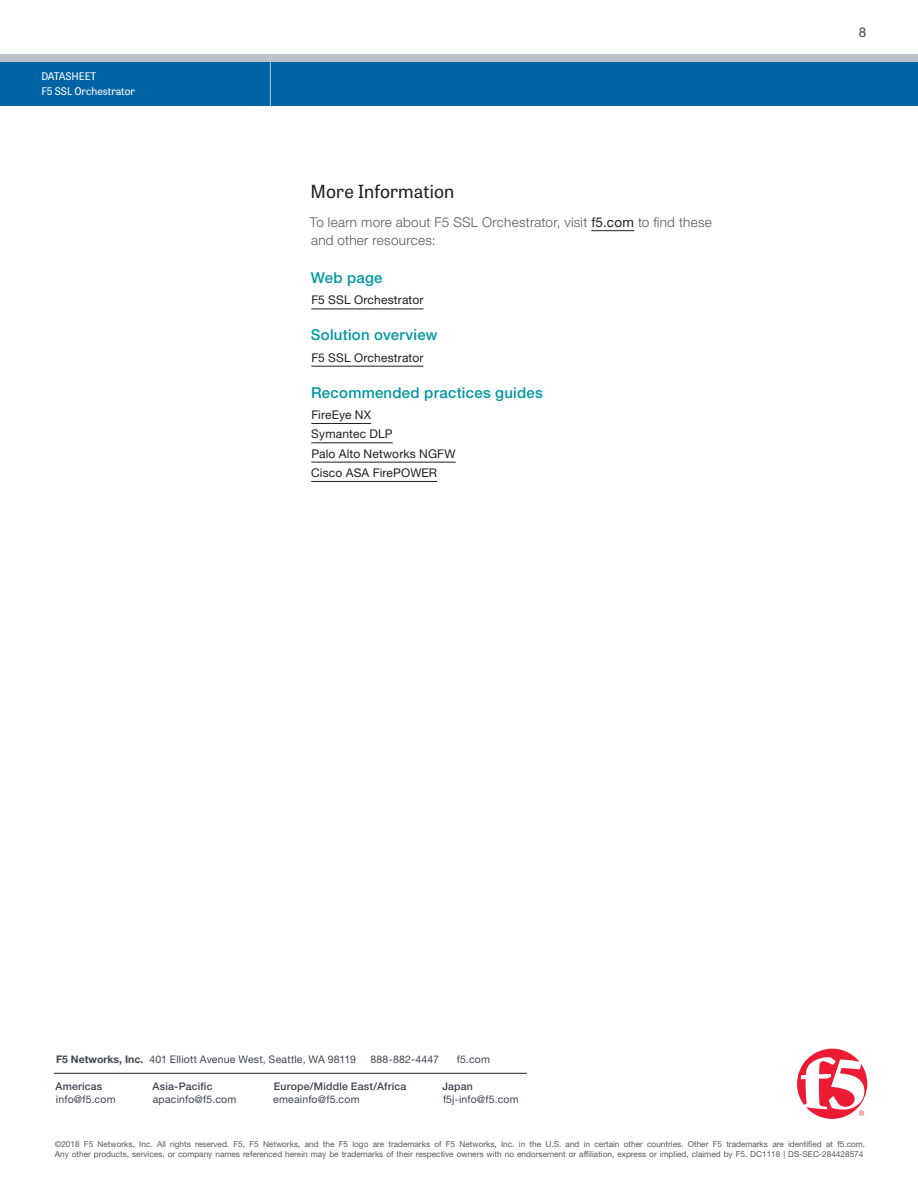
<style>
.page{position:relative;width:918px;height:1188px;background:#fff}
.page>*{position:absolute;margin:0;border:0;box-sizing:border-box;transform-origin:0 0}
.DS_subhead_black{font:18px "Tablet Gothic";letter-spacing:.01em;color:#231f20}
.DS_subhead_3_yellow{font:500 15px "Helvetica Neue LT Std";letter-spacing:.015em;color:#0097a4}
.t1{font:300 13.5px/18px "Helvetica Neue LT Std";letter-spacing:.02em;color:#57585a}
.t2{font:13.5px "Helvetica Neue LT Std";color:#3e444f}
.DS_links{font:12px "Helvetica Neue LT Std";letter-spacing:.015em;color:#231f20}
.t3{font:10.5px "Helvetica Neue LT Std";letter-spacing:.015em;color:#3e444f}
.t4{font:500 10.5px "Helvetica Neue LT Std";letter-spacing:.02em;color:#3e444f}
.t5{font:10.5px/15px "Tablet Gothic";color:#fff}
.t6{font:8.25px/10.5px "Helvetica Neue LT Std";color:#57585a}
.s1{font-weight:400;color:#231f20}
.s2{font-weight:700}
</style>
<div class="page">
<div style="left:0;top:56px;width:918px;height:50px;background:#0063a4"></div>
<div style="left:0;top:54px;width:918px;height:7px;background:#bdc1c8"></div>
<hr style="left:270px;top:54px;width:1px;height:52px;background:#bdc1c8">
<hr style="left:54px;top:1073px;width:473px;height:1px;background:#231f20">
<svg style="left:797px;top:1049px;width:70px;height:70px"></svg>
<hr style="left:591px;top:230px;width:43px;height:1px;background:#231f20">
<hr style="left:311px;top:309px;width:112px;height:1px;background:#231f20">
<hr style="left:311px;top:366px;width:112px;height:1px;background:#231f20">
<hr style="left:311px;top:423px;width:60px;height:1px;background:#231f20">
<hr style="left:311px;top:443px;width:82px;height:1px;background:#231f20">
<hr style="left:311px;top:462px;width:145px;height:1px;background:#231f20">
<hr style="left:311px;top:481px;width:126px;height:1px;background:#231f20">
<p class="t5" style="left:41px;top:68px;width:95px">DATASHEET<br>F5 SSL Orchestrator</p>
<p class="DS_subhead_black" style="left:311px;top:179px;width:145px">More Information</p>
<p class="t1" style="left:310px;top:213px;width:404px">To learn more about F5 SSL Orchestrator, visit <span class="s1">f5.com</span> to find these and other resources:</p>
<p class="DS_subhead_3_yellow" style="left:311px;top:269px;width:73px">Web page</p>
<p class="DS_links" style="left:311px;top:293px;width:114px">F5 SSL Orchestrator</p>
<p class="DS_subhead_3_yellow" style="left:311px;top:326px;width:128px">Solution overview</p>
<p class="DS_links" style="left:311px;top:350px;width:114px">F5 SSL Orchestrator</p>
<p class="DS_subhead_3_yellow" style="left:311px;top:383px;width:233px">Recommended practices guides</p>
<p class="DS_links" style="left:311px;top:408px;width:61px">FireEye NX</p>
<p class="DS_links" style="left:311px;top:427px;width:83px">Symantec DLP</p>
<p class="DS_links" style="left:311px;top:446px;width:146px">Palo Alto Networks NGFW</p>
<p class="DS_links" style="left:311px;top:466px;width:128px">Cisco ASA FirePOWER</p>
<h3 class="t2" style="left:859px;top:24px;width:9px">8</h3>
<p class="t3" style="left:56px;top:1053px;width:301px"><span class="s2">F5 Networks, Inc.</span> 401 Elliott Avenue West, Seattle, WA 98119</p>
<p class="t3" style="left:370px;top:1053px;width:70px">888-882-4447</p>
<p class="t3" style="left:457px;top:1053px;width:35px">f5.com</p>
<p class="t4" style="left:153px;top:1080px;width:61px">Asia-Pacific</p>
<p class="t3" style="left:153px;top:1093px;width:85px">apacinfo@f5.com</p>
<p class="t4" style="left:274px;top:1080px;width:134px">Europe/Middle East/Africa</p>
<p class="t3" style="left:273px;top:1093px;width:88px">emeainfo@f5.com</p>
<p class="t4" style="left:55px;top:1080px;width:49px">Americas</p>
<p class="t3" style="left:56px;top:1093px;width:61px">info@f5.com</p>
<p class="t4" style="left:442px;top:1080px;width:32px">Japan</p>
<p class="t3" style="left:443px;top:1093px;width:77px">f5j-info@f5.com</p>
<p class="t6" style="left:55px;top:1138px;width:812px">©2018 F5 Networks, Inc. All rights reserved. F5, F5 Networks, and the F5 logo are trademarks of F5 Networks, Inc. in the U.S. and in certain other countries. Other F5 trademarks are identified at f5.com.<br>Any other products, services, or company names referenced herein may be trademarks of their respective owners with no endorsement or affiliation, express or implied, claimed by F5. DC1118 | DS-SEC-284428574</p>
</div>
